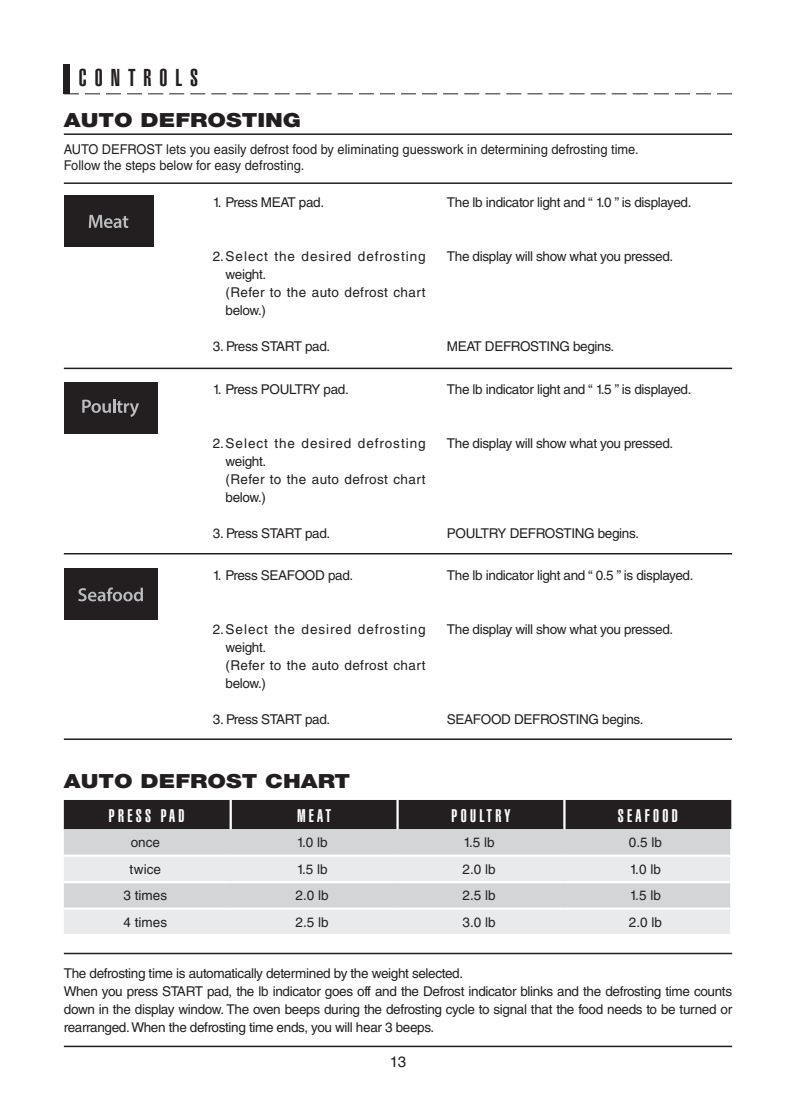
<style>
.page{position:relative;width:796px;height:1106px;background:#fff}
.page>*{position:absolute;margin:0;border:0;box-sizing:border-box;transform-origin:0 0}
.Headline_16pt{font:900 extra-condensed 24px "Helvetica";letter-spacing:.33em;color:#231f20}
.정규{font:900 19.5px "Helvetica Neue LT Std";color:#231f20;scale:1.2 1}
.t1{font:900 extra-condensed 18px "Helvetica";letter-spacing:.185em;color:#fff}
.t2{font:15px "Helvetica LT Std";color:#231f20}
.정규-2{font:13.5px/18px "Helvetica LT Std";letter-spacing:-.025em;color:#231f20;text-align:justify}
._10볼드{font:13.5px "Helvetica LT Std";color:#231f20;scale:.95 1}
.정규-3{font:13.5px/18px "Helvetica LT Std";letter-spacing:.07em;color:#231f20}
.정규-4{font:13.5px/18px "Helvetica LT Std";letter-spacing:.03em;color:#231f20}
.Tabletext{font:13.5px "Helvetica LT Std";color:#231f20}
</style>
<div class="page">
<hr style="left:64px;top:133px;width:667px;height:2px;background:#231f20">
<hr style="left:64px;top:182px;width:667px;height:2px;background:#231f20">
<hr style="left:64px;top:1045px;width:667px;height:2px;background:#231f20">
<hr style="left:64px;top:952px;width:667px;height:2px;background:#231f20">
<hr style="left:64px;top:367px;width:667px;height:2px;background:#231f20">
<div style="left:64px;top:196px;width:89px;height:51px;background:#231f20"></div>
<svg style="left:89px;top:215px;width:39px;height:13px"></svg>
<hr style="left:64px;top:553px;width:667px;height:1px;background:#231f20">
<div style="left:64px;top:382px;width:93px;height:51px;background:#231f20"></div>
<svg style="left:82px;top:399px;width:57px;height:18px"></svg>
<hr style="left:64px;top:738px;width:667px;height:2px;background:#231f20">
<div style="left:64px;top:569px;width:93px;height:51px;background:#231f20"></div>
<svg style="left:78px;top:587px;width:65px;height:14px"></svg>
<div style="left:64px;top:64px;width:6px;height:30px;background:#231f20"></div>
<svg style="left:70px;top:93px;width:661px;height:1px"></svg>
<div style="left:64px;top:800px;width:666px;height:29px;background:#231f20"></div>
<div style="left:64px;top:829px;width:665px;height:25px;background:#d4d5d7"></div>
<svg style="left:64px;top:857px;width:665px;height:77px;background:#e2e3e4"></svg>
<hr style="left:229px;top:800px;width:3px;height:29px;background:#fff">
<hr style="left:396px;top:800px;width:2px;height:29px;background:#fff">
<hr style="left:64px;top:907px;width:166px;height:2px;background:#fff">
<hr style="left:230px;top:907px;width:167px;height:2px;background:#fff">
<hr style="left:397px;top:907px;width:167px;height:2px;background:#fff">
<hr style="left:564px;top:907px;width:165px;height:2px;background:#fff">
<hr style="left:64px;top:881px;width:166px;height:2px;background:#fff">
<hr style="left:230px;top:881px;width:167px;height:2px;background:#fff">
<hr style="left:397px;top:881px;width:167px;height:2px;background:#fff">
<hr style="left:564px;top:881px;width:168px;height:2px;background:#fff">
<hr style="left:563px;top:800px;width:2px;height:29px;background:#fff">
<p class="Headline_16pt" style="left:79px;top:64px;width:121px">CONTROLS</p>
<p class="정규" style="left:64px;top:108px;width:199px">AUTO DEFROSTING</p>
<p class="_10볼드" style="left:64px;top:141px;width:606px">AUTO DEFROST lets you easily defrost food by eliminating guesswork in determining defrosting time.</p>
<p class="_10볼드" style="left:64px;top:158px;width:254px">Follow the steps below for easy defrosting.</p>
<p class="정규-2" style="left:213px;top:193px;width:113px">1. Press MEAT pad.</p>
<p class="정규-2" style="left:446px;top:193px;width:246px">The lb indicator light and “ 1.0 ” is displayed.</p>
<p class="정규-3" style="left:225px;top:247px;width:201px;text-indent:-13px">2.Select the desired defrosting weight.</p>
<p class="정규-4" style="left:225px;top:283px;width:201px">(Refer to the auto defrost chart below.)</p>
<p class="정규-2" style="left:213px;top:337px;width:119px">3. Press START pad.</p>
<p class="정규-2" style="left:213px;top:380px;width:137px">1. Press POULTRY pad.</p>
<p class="정규-3" style="left:225px;top:434px;width:201px;text-indent:-13px">2.Select the desired defrosting weight.</p>
<p class="정규-4" style="left:225px;top:470px;width:201px">(Refer to the auto defrost chart below.)</p>
<p class="정규-2" style="left:213px;top:524px;width:119px">3. Press START pad.</p>
<p class="정규-2" style="left:213px;top:566px;width:142px">1. Press SEAFOOD pad.</p>
<p class="정규-3" style="left:225px;top:620px;width:201px;text-indent:-13px">2.Select the desired defrosting weight.</p>
<p class="정규-4" style="left:225px;top:656px;width:201px">(Refer to the auto defrost chart below.)</p>
<p class="정규-2" style="left:213px;top:710px;width:119px">3. Press START pad.</p>
<p class="정규-2" style="left:446px;top:247px;width:228px">The display will show what you pressed.</p>
<p class="정규-2" style="left:446px;top:337px;width:169px">MEAT DEFROSTING begins.</p>
<p class="정규-2" style="left:446px;top:380px;width:246px">The lb indicator light and “ 1.5 ” is displayed.</p>
<p class="정규-2" style="left:446px;top:434px;width:228px">The display will show what you pressed.</p>
<p class="정규-2" style="left:446px;top:524px;width:193px">POULTRY DEFROSTING begins.</p>
<p class="정규-2" style="left:446px;top:566px;width:248px">The lb indicator light and “ 0.5 ” is displayed.</p>
<p class="정규-2" style="left:446px;top:620px;width:228px">The display will show what you pressed.</p>
<p class="정규-2" style="left:446px;top:710px;width:198px">SEAFOOD DEFROSTING begins.</p>
<p class="정규" style="left:64px;top:769px;width:240px">AUTO DEFROST CHART</p>
<p class="t1" style="left:109px;top:805px;width:77px">PRESS PAD</p>
<p class="t1" style="left:297px;top:805px;width:36px">MEAT</p>
<p class="t1" style="left:451px;top:805px;width:60px">POULTRY</p>
<p class="t1" style="left:617px;top:805px;width:61px">SEAFOOD</p>
<p class="Tabletext" style="left:131px;top:834px;width:31px">once</p>
<p class="Tabletext" style="left:296px;top:834px;width:32px">1.0 lb</p>
<p class="Tabletext" style="left:463px;top:834px;width:32px">1.5 lb</p>
<p class="Tabletext" style="left:628px;top:834px;width:35px">0.5 lb</p>
<p class="Tabletext" style="left:130px;top:861px;width:33px">twice</p>
<p class="Tabletext" style="left:296px;top:861px;width:32px">1.5 lb</p>
<p class="Tabletext" style="left:462px;top:861px;width:35px">2.0 lb</p>
<p class="Tabletext" style="left:629px;top:861px;width:32px">1.0 lb</p>
<p class="Tabletext" style="left:123px;top:887px;width:45px">3 times</p>
<p class="Tabletext" style="left:295px;top:887px;width:35px">2.0 lb</p>
<p class="Tabletext" style="left:462px;top:887px;width:35px">2.5 lb</p>
<p class="Tabletext" style="left:629px;top:887px;width:32px">1.5 lb</p>
<p class="Tabletext" style="left:123px;top:914px;width:45px">4 times</p>
<p class="Tabletext" style="left:295px;top:914px;width:35px">2.5 lb</p>
<p class="Tabletext" style="left:462px;top:914px;width:35px">3.0 lb</p>
<p class="Tabletext" style="left:628px;top:914px;width:35px">2.0 lb</p>
<p class="정규-2" style="left:64px;top:964px;width:400px">The defrosting time is automatically determined by the weight selected.</p>
<p class="정규-2" style="left:64px;top:982px;width:669px">When you press START pad, the lb indicator goes off and the Defrost indicator blinks and the defrosting time counts down in the display window. The oven beeps during the defrosting cycle to signal that the food needs to be turned or rearranged. When the defrosting time ends, you will hear 3 beeps.</p>
<p class="t2" style="left:390px;top:1053px;width:18px">13</p>
</div>
